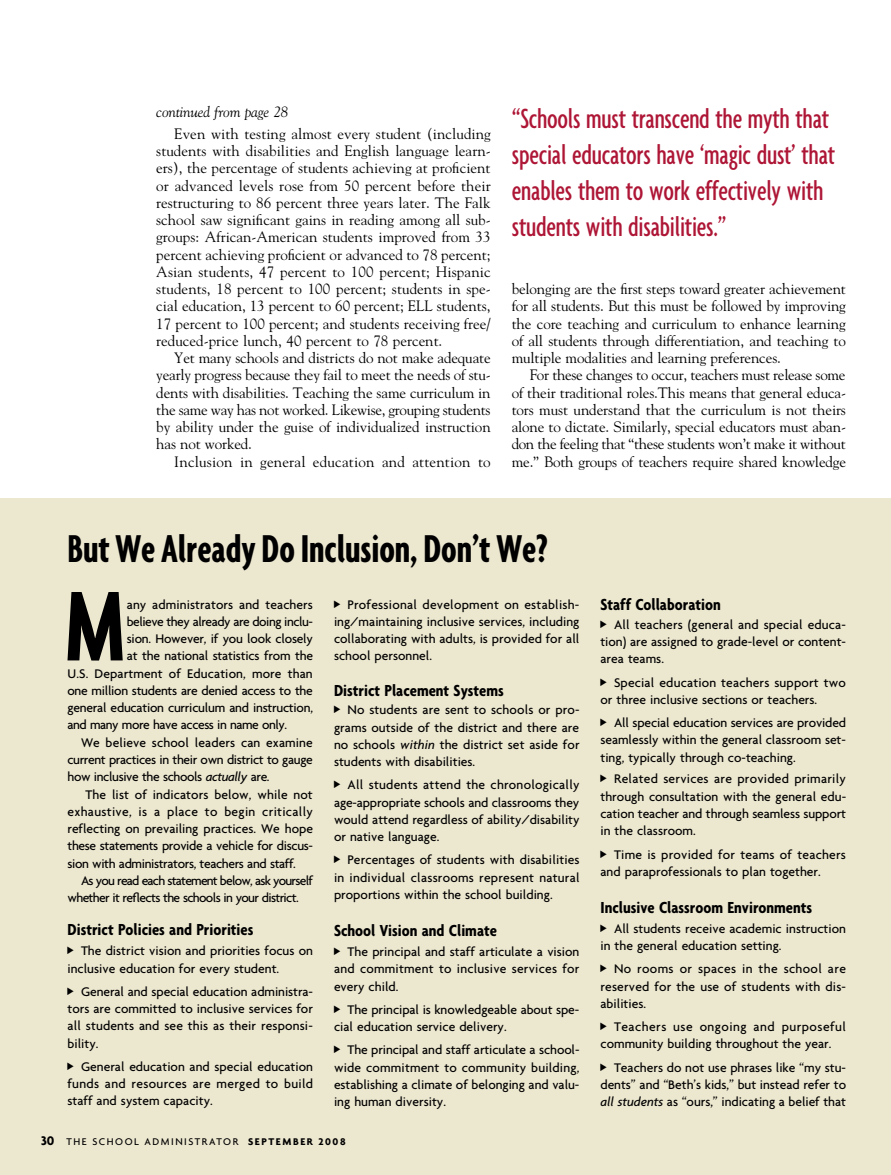
<style>
.page{position:relative;width:891px;height:1175px;background:#fff}
.page>*{position:absolute;margin:0;border:0;box-sizing:border-box;transform-origin:0 0}
.t1{font:700 extra-condensed 107.25px "Agenda";color:#000}
.t2{font:700 extra-condensed 42px "Agenda";letter-spacing:-.005em;color:#000}
.t3{font:500 extra-condensed 30px/36px "Agenda";letter-spacing:-.01em;color:#ae1636}
.t4{font:700 condensed 17.25px "Agenda";color:#000}
.t5{font:15px/17.2px "Goudy";letter-spacing:-.005em;color:#000;text-align:justify}
.t6{font:15px "Goudy";letter-spacing:.015em;color:#000}
.t7{font:italic 15px "Goudy";letter-spacing:-.01em;color:#000}
.t8{font:500 13.5px/17.2px "Agenda";color:#000;text-align:justify}
.t9{font:500 13.5px "Agenda";letter-spacing:-.03em;color:#000}
.t10{font:500 13.5px "Agenda";letter-spacing:-.025em;color:#000}
.t11{font:500 13.5px "Agenda";letter-spacing:-.05em;color:#000}
.t12{font:500 13.5px "Agenda";letter-spacing:-.02em;color:#000}
.t13{font:500 13.5px "Agenda";letter-spacing:-.055em;color:#000}
.t14{font:500 13.5px "Agenda";letter-spacing:.02em;color:#000}
.t15{font:500 13.5px "Agenda";letter-spacing:-.035em;color:#000}
.t16{font:500 10.5px "Agenda";letter-spacing:.15em;color:#000}
.s1{font-style:italic}
.s2{font-weight:700;font-size:13.5px}
.s3{font-weight:700}
</style>
<div class="page">
<div style="left:0;top:498px;width:891px;height:676px;background:#ece7cf"></div>
<p class="t7" style="left:156px;top:103px;width:133px">continued from page 28</p>
<p class="t5" style="left:156px;top:124px;width:336px;text-indent:18px">Even with testing almost every student (including students with disabilities and English language learn&shy;ers), the percentage of students achieving at proficient or advanced levels rose from 50 percent before their restructuring to 86 percent three years later. The Falk school saw significant gains in reading among all sub&shy;groups: African-American students improved from 33 percent achieving proficient or advanced to 78 percent; Asian students, 47 percent to 100 percent; Hispanic students, 18 percent to 100 percent; students in spe&shy;cial education, 13 percent to 60 percent; ELL students, 17 percent to 100 percent; and students receiving free/ reduced-price lunch, 40 percent to 78 percent.</p>
<p class="t5" style="left:156px;top:349px;width:336px;text-indent:18px">Yet many schools and districts do not make adequate yearly progress because they fail to meet the needs of stu&shy;dents with disabilities. Teaching the same curriculum in the same way has not worked. Likewise, grouping students by ability under the guise of individualized instruction has not worked.</p>
<p class="t6" style="left:174px;top:452px;width:318px">Inclusion in general education and attention to</p>
<h3 class="t3" style="left:512px;top:100px;width:325px">“Schools must transcend the myth that special educators have ‘magic dust’ that enables them to work effectively with students with disabilities.”</h3>
<p class="t5" style="left:512px;top:280px;width:336px">belonging are the first steps toward greater achievement for all students. But this must be followed by improving the core teaching and curriculum to enhance learning of all students through differentiation, and teaching to multiple modalities and learning preferences.</p>
<p class="t5" style="left:512px;top:366px;width:336px;text-indent:18px">For these changes to occur, teachers must release some of their traditional roles.This means that general educa&shy;tors must understand that the curriculum is not theirs alone to dictate. Similarly, special educators must aban&shy;don the feeling that “these students won’t make it without me.” Both groups of teachers require shared knowledge</p>
<h2 class="t2" style="left:68px;top:525px;width:482px">But We Already Do Inclusion, Don’t We?</h2>
<h1 class="t1" style="left:65px;top:565px;width:62px">M</h1>
<p class="t8" style="left:127px;top:595px;width:188px">any administrators and teachers</p>
<p class="t15" style="left:127px;top:613px;width:188px">believe they already are doing inclu-</p>
<p class="t8" style="left:127px;top:630px;width:188px">sion. However, if you look closely</p>
<p class="t8" style="left:127px;top:647px;width:188px">at the national statistics from the</p>
<p class="t8" style="left:68px;top:664px;width:247px">U.S. Department of Education, more than</p>
<p class="t10" style="left:68px;top:682px;width:247px">one million students are denied access to the</p>
<p class="t12" style="left:68px;top:699px;width:247px">general education curriculum and instruction,</p>
<p class="t9" style="left:68px;top:717px;width:221px">and many more have access in name only.</p>
<p class="t8" style="left:81px;top:733px;width:233px">We believe school leaders can examine</p>
<p class="t9" style="left:68px;top:751px;width:247px">current practices in their own district to gauge</p>
<p class="t9" style="left:68px;top:768px;width:204px">how inclusive the schools <span class="s1">actually</span> are.</p>
<p class="t8" style="left:85px;top:785px;width:229px">The list of indicators below, while not</p>
<p class="t14" style="left:68px;top:803px;width:247px">exhaustive, is a place to begin critically</p>
<p class="t8" style="left:68px;top:819px;width:247px">reflecting on prevailing practices. We hope</p>
<p class="t10" style="left:68px;top:837px;width:247px">these statements provide a vehicle for discus-</p>
<p class="t9" style="left:68px;top:855px;width:230px">sion with administrators, teachers and staff.</p>
<p class="t13" style="left:81px;top:872px;width:233px">As you read each statement below, ask yourself</p>
<p class="t11" style="left:68px;top:889px;width:233px">whether it reflects the schools in your district.</p>
<p class="t4" style="left:68px;top:919px;width:187px">District Policies and Priorities</p>
<p class="t8" style="left:68px;top:942px;width:247px;text-indent:14px">The district vision and priorities focus on inclusive education for every student.</p>
<p class="t8" style="left:68px;top:982px;width:247px;text-indent:14px">General and special education administra&shy;tors are committed to inclusive services for all students and see this as their responsi&shy;bility.</p>
<p class="t8" style="left:68px;top:1057px;width:247px;text-indent:14px">General education and special education funds and resources are merged to build staff and system capacity.</p>
<p class="t8" style="left:334px;top:595px;width:247px;text-indent:14px">Professional development on establish&shy;ing/maintaining inclusive services, including collaborating with adults, is provided for all school personnel.</p>
<p class="t4" style="left:334px;top:680px;width:171px">District Placement Systems</p>
<p class="t8" style="left:334px;top:701px;width:247px;text-indent:14px">No students are sent to schools or pro&shy;grams outside of the district and there are no schools <span class="s1">within</span> the district set aside for students with disabilities.</p>
<p class="t8" style="left:334px;top:776px;width:247px;text-indent:14px">All students attend the chronologically age-appropriate schools and classrooms they would attend regardless of ability/disability or native language.</p>
<p class="t8" style="left:334px;top:851px;width:247px;text-indent:14px">Percentages of students with disabilities in individual classrooms represent natural proportions within the school building.</p>
<p class="t4" style="left:334px;top:920px;width:164px">School Vision and Climate</p>
<p class="t8" style="left:334px;top:942px;width:247px;text-indent:14px">The principal and staff articulate a vision and commitment to inclusive services for every child.</p>
<p class="t8" style="left:334px;top:1000px;width:247px;text-indent:14px">The principal is knowledgeable about spe&shy;cial education service delivery.</p>
<p class="t8" style="left:334px;top:1041px;width:247px;text-indent:14px">The principal and staff articulate a school&shy;wide commitment to community building, establishing a climate of belonging and valu&shy;ing human diversity.</p>
<p class="t16" style="left:41px;top:1135px;width:306px"><span class="s2">30</span> THE SCHOOL ADMINISTRATOR <span class="s3">SEPTEMBER 2008</span></p>
<p class="t4" style="left:600px;top:594px;width:122px">Staff Collaboration</p>
<p class="t8" style="left:600px;top:615px;width:247px;text-indent:14px">All teachers (general and special educa&shy;tion) are assigned to grade-level or content&shy;area teams.</p>
<p class="t8" style="left:600px;top:673px;width:247px;text-indent:14px">Special education teachers support two or three inclusive sections or teachers.</p>
<p class="t8" style="left:600px;top:714px;width:247px;text-indent:14px">All special education services are provided seamlessly within the general classroom set&shy;ting, typically through co-teaching.</p>
<p class="t8" style="left:600px;top:770px;width:247px;text-indent:14px">Related services are provided primarily through consultation with the general edu&shy;cation teacher and through seamless support in the classroom.</p>
<p class="t8" style="left:600px;top:845px;width:247px;text-indent:14px">Time is provided for teams of teachers and paraprofessionals to plan together.</p>
<p class="t4" style="left:600px;top:896px;width:213px">Inclusive Classroom Environments</p>
<p class="t8" style="left:600px;top:919px;width:247px;text-indent:14px">All students receive academic instruction in the general education setting.</p>
<p class="t8" style="left:600px;top:960px;width:247px;text-indent:14px">No rooms or spaces in the school are reserved for the use of students with dis&shy;abilities.</p>
<p class="t8" style="left:600px;top:1017px;width:247px;text-indent:14px">Teachers use ongoing and purposeful community building throughout the year.</p>
<p class="t8" style="left:600px;top:1058px;width:247px;text-indent:14px">Teachers do not use phrases like “my stu&shy;dents” and “Beth’s kids,” but instead refer to <span class="s1">all students</span> as “ours,” indicating a belief that</p>
</div>
